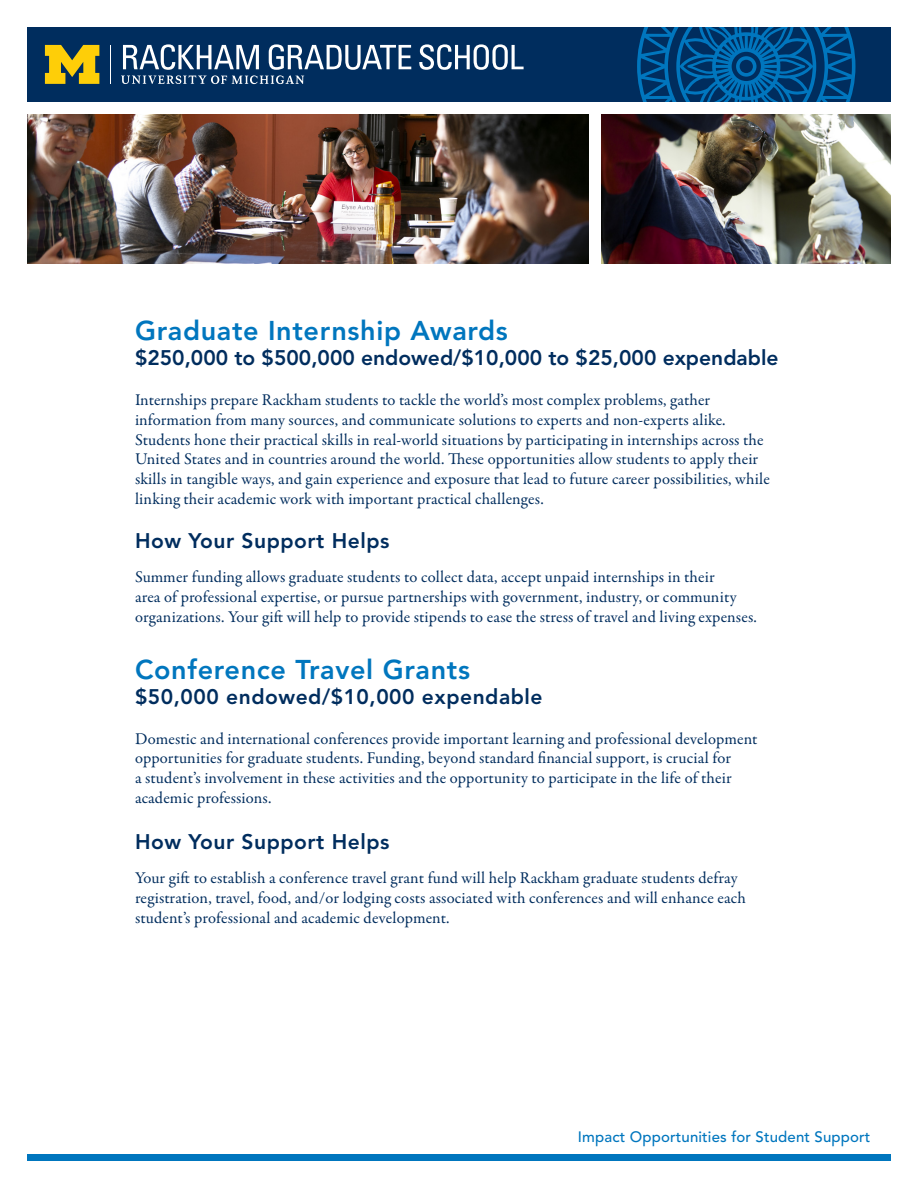
<style>
.page{position:relative;width:918px;height:1188px;background:#fff}
.page>*{position:absolute;margin:0;border:0;box-sizing:border-box;transform-origin:0 0}
.t1{font:800 27px "Avenir LT Std";letter-spacing:.025em;color:#0076be}
.t2{font:800 21px "Avenir LT Std";letter-spacing:.025em;color:#002d5e}
.t3{font:800 21px "Avenir LT Std";color:#002d5e}
.t4{font:16.5px/19.8px "Garamond Premr Pro";letter-spacing:.01em;color:#002d5e}
.t5{font:500 15px "Avenir LT Std";letter-spacing:.01em;color:#0076be}
</style>
<div class="page">
<div style="left:27px;top:1155px;width:864px;height:6px;background:#0076be"></div>
<div style="left:27px;top:27px;width:864px;height:75px;background:#002d5e"></div>
<svg style="left:419px;top:44px;width:105px;height:26px"></svg>
<hr style="left:110px;top:45px;width:1px;height:39px;background:#fff">
<svg style="left:45px;top:45px;width:54px;height:39px"></svg>
<svg style="left:121px;top:44px;width:290px;height:40px"></svg>
<svg style="left:637px;top:27px;width:218px;height:75px"></svg>
<img style="left:27px;top:114px;width:562px;height:150px">
<img style="left:602px;top:114px;width:289px;height:150px">
<p class="t1" style="left:135px;top:315px;width:374px">Graduate Internship Awards</p>
<p class="t3" style="left:135px;top:346px;width:645px">$250,000 to $500,000 endowed/$10,000 to $25,000 expendable</p>
<p class="t4" style="left:135px;top:390px;width:636px">Internships prepare Rackham students to tackle the world’s most complex problems, gather information from many sources, and communicate solutions to experts and non-experts alike.<br>Students hone their practical skills in real-world situations by participating in internships across the United States and in countries around the world. These opportunities allow students to apply their skills in tangible ways, and gain experience and exposure that lead to future career possibilities, while linking their academic work with important practical challenges.</p>
<p class="t2" style="left:135px;top:529px;width:256px">How Your Support Helps</p>
<p class="t4" style="left:135px;top:568px;width:623px">Summer funding allows graduate students to collect data, accept unpaid internships in their<br>area of professional expertise, or pursue partnerships with government, industry, or community organizations. Your gift will help to provide stipends to ease the stress of travel and living expenses.</p>
<p class="t1" style="left:135px;top:653px;width:337px">Conference Travel Grants</p>
<p class="t2" style="left:135px;top:684px;width:409px">$50,000 endowed/$10,000 expendable</p>
<p class="t4" style="left:135px;top:729px;width:624px">Domestic and international conferences provide important learning and professional development opportunities for graduate students. Funding, beyond standard financial support, is crucial for<br>a student’s involvement in these activities and the opportunity to participate in the life of their academic professions.</p>
<p class="t2" style="left:135px;top:829px;width:256px">How Your Support Helps</p>
<p class="t4" style="left:135px;top:868px;width:613px">Your gift to establish a conference travel grant fund will help Rackham graduate students defray registration, travel, food, and/or lodging costs associated with conferences and will enhance each student’s professional and academic development.</p>
<p class="t5" style="left:578px;top:1128px;width:294px">Impact Opportunities for Student Support</p>
</div>
